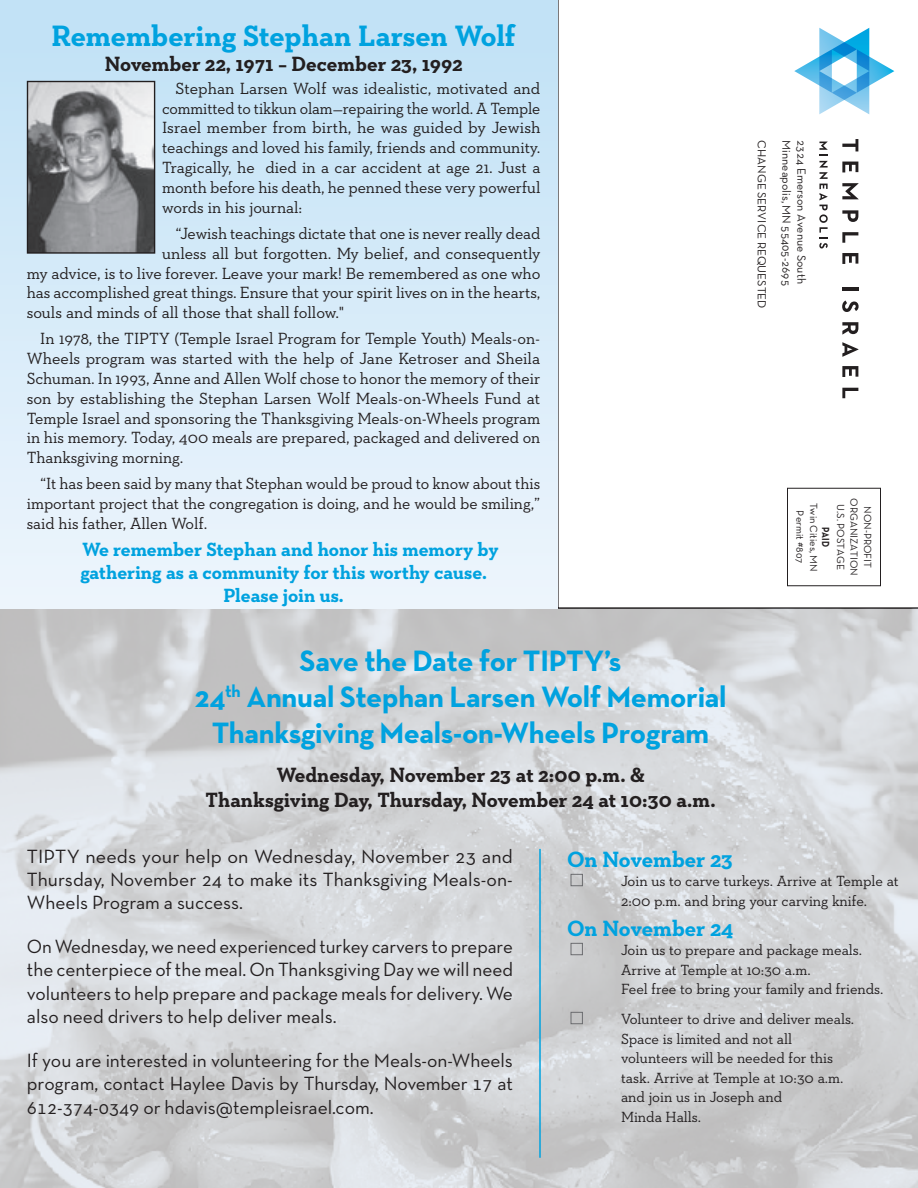
<style>
.page{position:relative;width:918px;height:1188px;background:#fff}
.page>*{position:absolute;margin:0;border:0;box-sizing:border-box;transform-origin:0 0}
.t1{font:700 30px/36px "Neutra Text TF";letter-spacing:-.01em;color:#00a2df;text-align:center}
.t2{font:700 30px "Neutraface Slab Text";color:#00a2df}
.t3{font:700 22.5px "Neutraface Slab Text";color:#00a2df}
.t4{font:700 21px/25.2px "Neutraface Slab Text";color:#231f20;text-align:center}
.t5{font:19.5px/23.4px "Neutra Text TF";color:#231f20;text-align:justify}
.t6{font:700 19.5px/23.4px "Neutraface Slab Text";color:#00a2df;text-align:center}
.t7{font:16.5px/19.8px "Neutraface Slab Text";letter-spacing:-.005em;color:#231f20;text-align:justify}
.t8{font:15px/19.5px "Neutraface Slab Text";color:#231f20}
.t9{font:12px "Neutra Text TF";color:#231f20}
.t10{font:10.5px/13.5px "Neutra Text TF";color:#231f20;text-align:center}
.t11{font:700 10.5px "Neutra Text TF";color:#231f20;scale:.85 1}
</style>
<div class="page">
<svg style="left:557px;top:0;width:361px;height:609px"></svg>
<div style="left:787px;top:488px;width:94px;height:98px;border:1px solid #231f20"></div>
<svg style="left:842px;top:139px;width:16px;height:12px"></svg>
<svg style="left:842px;top:162px;width:16px;height:10px"></svg>
<svg style="left:842px;top:183px;width:17px;height:16px"></svg>
<svg style="left:842px;top:210px;width:16px;height:12px"></svg>
<svg style="left:842px;top:232px;width:16px;height:11px"></svg>
<svg style="left:842px;top:253px;width:16px;height:11px"></svg>
<hr style="left:842px;top:288px;width:16px;height:3px;background:#231f20">
<svg style="left:842px;top:301px;width:17px;height:11px"></svg>
<svg style="left:842px;top:322px;width:16px;height:13px"></svg>
<svg style="left:842px;top:342px;width:17px;height:15px"></svg>
<svg style="left:842px;top:366px;width:16px;height:11px"></svg>
<svg style="left:842px;top:388px;width:16px;height:10px"></svg>
<svg style="left:819px;top:142px;width:9px;height:106px"></svg>
<svg style="left:794px;top:28px;width:100px;height:86px"></svg>
<img style="left:0;top:609px;width:918px;height:579px">
<div style="left:0;top:0;width:557px;height:609px;background:linear-gradient(to bottom,#bfe1f5,#eef5fc)"></div>
<div style="left:571px;top:874px;width:12px;height:12px;border:1px solid #6c6d70"></div>
<div style="left:571px;top:943px;width:12px;height:12px;border:1px solid #6c6d70"></div>
<div style="left:571px;top:1012px;width:12px;height:12px;border:1px solid #6c6d70"></div>
<img style="left:29px;top:83px;width:124px;height:169px">
<div style="left:27px;top:81px;width:128px;height:173px;border:1px solid #231f20"></div>
<hr style="left:539px;top:849px;width:2px;height:309px;background:#00a2df">
<h1 class="t2" style="left:52px;top:17px;width:466px">Remembering Stephan Larsen Wolf</h1>
<p class="t4" style="left:105px;top:51px;width:360px">November 22, 1971 – December 23, 1992</p>
<p class="t7" style="left:162px;top:78px;width:380px;text-indent:14px">Stephan Larsen Wolf was idealistic, motivated and committed to tikkun olam—repairing the world. A Temple Israel member from birth, he was guided by Jewish teachings and loved his family, friends and community.<br>Tragically, he died in a car accident at age 21. Just a month before his death, he penned these very powerful words in his journal:</p>
<p class="t7" style="left:176px;top:223px;width:366px">“Jewish teachings dictate that one is never really dead</p>
<p class="t7" style="left:162px;top:243px;width:380px">unless all but forgotten. My belief, and consequently</p>
<p class="t7" style="left:27px;top:263px;width:515px">my advice, is to live forever. Leave your mark! Be remembered as one who</p>
<p class="t7" style="left:27px;top:283px;width:515px">has accomplished great things. Ensure that your spirit lives on in the hearts,</p>
<p class="t7" style="left:27px;top:302px;width:319px">souls and minds of all those that shall follow."</p>
<p class="t7" style="left:27px;top:329px;width:515px;text-indent:14px">In 1978, the TIPTY (Temple Israel Program for Temple Youth) Meals-on-Wheels program was started with the help of Jane Ketroser and Sheila Schuman. In 1993, Anne and Allen Wolf chose to honor the memory of their son by establishing the Stephan Larsen Wolf Meals-on-Wheels Fund at Temple Israel and sponsoring the Thanksgiving Meals-on-Wheels program in his memory. Today, 400 meals are prepared, packaged and delivered on Thanksgiving morning.</p>
<p class="t7" style="left:27px;top:474px;width:515px;text-indent:14px">“It has been said by many that Stephan would be proud to know about this important project that the congregation is doing, and he would be smiling,” said his father, Allen Wolf.</p>
<p class="t6" style="left:80px;top:537px;width:420px">We remember Stephan and honor his memory by gathering as a community for this worthy cause.<br>Please join us.</p>
<h1 class="t1" style="left:195px;top:643px;width:534px">Save the Date for TIPTY’s<br>24<sup>th</sup> Annual Stephan Larsen Wolf Memorial<br>Thanksgiving Meals-on-Wheels Program</h1>
<p class="t4" style="left:206px;top:762px;width:512px">Wednesday, November 23 at 2:00 p.m. &amp;<br>Thanksgiving Day, Thursday, November 24 at 10:30 a.m.</p>
<p class="t9" style="left:769px;top:140px;width:170px;rotate:90deg">CHANGE SERVICE REQUESTED</p>
<p class="t9" style="left:794px;top:140px;width:147px;rotate:90deg">Minneapolis, MN 55405-2695</p>
<p class="t9" style="left:809px;top:140px;width:145px;rotate:90deg">2324 Emerson Avenue South</p>
<p class="t10" style="left:875px;top:498px;width:79px;rotate:90deg">NON-PROFIT<br>ORGANIZATION<br>U.S. POSTAGE</p>
<p class="t10" style="left:821px;top:503px;width:70px;rotate:90deg">Twin Cities, MN<br>Permit #807</p>
<p class="t11" style="left:832px;top:527px;width:25px;rotate:90deg">PAID</p>
<p class="t5" style="left:27px;top:844px;width:488px">TIPTY needs your help on Wednesday, November 23 and Thursday, November 24 to make its Thanksgiving Meals-on-Wheels Program a success.</p>
<p class="t5" style="left:27px;top:934px;width:488px">On Wednesday, we need experienced turkey carvers to prepare the centerpiece of the meal. On Thanksgiving Day we will need volunteers to help prepare and package meals for delivery. We also need drivers to help deliver meals.</p>
<p class="t5" style="left:27px;top:1048px;width:488px">If you are interested in volunteering for the Meals-on-Wheels program, contact Haylee Davis by Thursday, November 17 at 612-374-0349 or hdavis@templeisrael.com.</p>
<h2 class="t3" style="left:567px;top:844px;width:168px">On November 23</h2>
<p class="t8" style="left:621px;top:871px;width:279px">Join us to carve turkeys. Arrive at Temple at<br>2:00 p.m. and bring your carving knife.</p>
<h2 class="t3" style="left:567px;top:913px;width:168px">On November 24</h2>
<p class="t8" style="left:621px;top:940px;width:264px">Join us to prepare and package meals.<br>Arrive at Temple at 10:30 a.m.<br>Feel free to bring your family and friends.</p>
<p class="t8" style="left:621px;top:1009px;width:235px">Volunteer to drive and deliver meals.<br>Space is limited and not all volunteers will be needed for this task. Arrive at Temple at 10:30 a.m. and join us in Joseph and<br>Minda Halls.</p>
</div>
